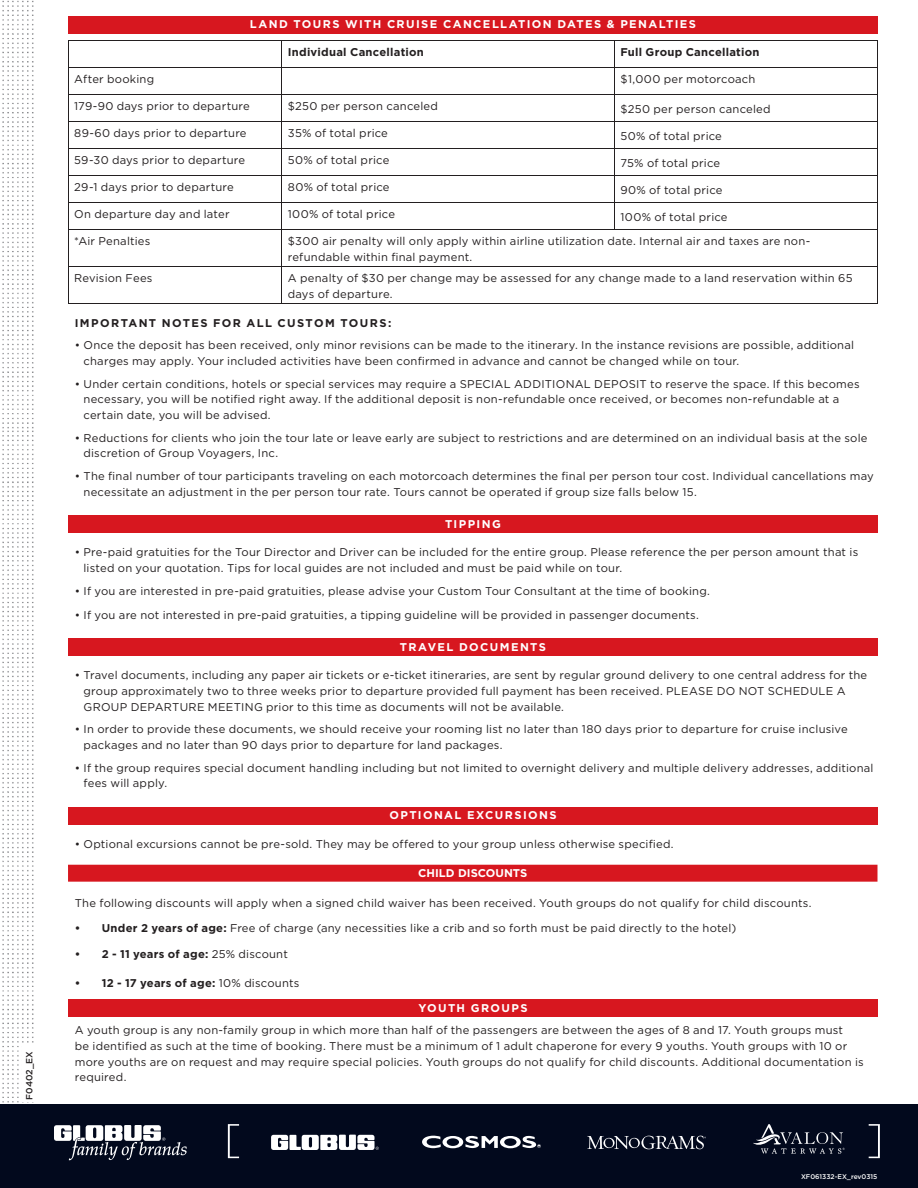
<style>
.page{position:relative;width:918px;height:1188px;background:#fff}
.page>*{position:absolute;margin:0;border:0;box-sizing:border-box;transform-origin:0 0}
.t1{font:11.25px/15.8px "Gotham";letter-spacing:.02em;color:#231f20}
.t2{font:700 11.25px "Gotham";letter-spacing:.025em;color:#231f20}
.t3{font:700 11.25px "Gotham";letter-spacing:.12em;color:#fff}
.t4{font:700 11.25px "Gotham";letter-spacing:.12em;color:#231f20}
.t5{font:700 11.25px "Gotham";color:#fff}
.t6{font:500 9px "Gotham";color:#231f20}
.t7{font:500 6.75px "Gotham";color:#fff}
.s1{font-weight:700}
.s2{font-weight:400}
</style>
<div class="page">
<div style="left:68px;top:16px;width:810px;height:18px;background:#d7171f"></div>
<div style="left:68px;top:515px;width:810px;height:18px;background:#d7171f"></div>
<div style="left:68px;top:638px;width:810px;height:18px;background:#d7171f"></div>
<div style="left:68px;top:807px;width:810px;height:18px;background:#d7171f"></div>
<div style="left:68px;top:999px;width:810px;height:18px;background:#d7171f"></div>
<hr style="left:68px;top:40px;width:214px;height:1px;background:#231f20">
<hr style="left:282px;top:40px;width:333px;height:1px;background:#231f20">
<hr style="left:615px;top:40px;width:263px;height:1px;background:#231f20">
<hr style="left:68px;top:67px;width:214px;height:1px;background:#231f20">
<hr style="left:282px;top:67px;width:333px;height:1px;background:#231f20">
<hr style="left:615px;top:67px;width:263px;height:1px;background:#231f20">
<hr style="left:68px;top:94px;width:214px;height:1px;background:#231f20">
<hr style="left:282px;top:94px;width:333px;height:1px;background:#231f20">
<hr style="left:615px;top:94px;width:263px;height:1px;background:#231f20">
<hr style="left:68px;top:121px;width:214px;height:1px;background:#231f20">
<hr style="left:282px;top:121px;width:333px;height:1px;background:#231f20">
<hr style="left:615px;top:121px;width:263px;height:1px;background:#231f20">
<hr style="left:68px;top:148px;width:214px;height:1px;background:#231f20">
<hr style="left:282px;top:148px;width:333px;height:1px;background:#231f20">
<hr style="left:615px;top:148px;width:263px;height:1px;background:#231f20">
<hr style="left:68px;top:175px;width:214px;height:1px;background:#231f20">
<hr style="left:282px;top:175px;width:333px;height:1px;background:#231f20">
<hr style="left:615px;top:175px;width:263px;height:1px;background:#231f20">
<hr style="left:68px;top:202px;width:214px;height:1px;background:#231f20">
<svg style="left:68px;top:41px;width:1px;height:188px"></svg>
<hr style="left:282px;top:202px;width:333px;height:1px;background:#231f20">
<hr style="left:615px;top:202px;width:263px;height:1px;background:#231f20">
<svg style="left:614px;top:41px;width:1px;height:188px"></svg>
<hr style="left:68px;top:229px;width:214px;height:1px;background:#231f20">
<hr style="left:68px;top:230px;width:1px;height:37px;background:#231f20">
<hr style="left:282px;top:229px;width:333px;height:1px;background:#231f20">
<hr style="left:282px;top:230px;width:1px;height:37px;background:#231f20">
<hr style="left:615px;top:229px;width:263px;height:1px;background:#231f20">
<hr style="left:878px;top:230px;width:1px;height:37px;background:#231f20">
<hr style="left:68px;top:267px;width:214px;height:1px;background:#231f20">
<hr style="left:68px;top:267px;width:1px;height:36px;background:#231f20">
<hr style="left:282px;top:267px;width:333px;height:1px;background:#231f20">
<hr style="left:282px;top:267px;width:1px;height:36px;background:#231f20">
<hr style="left:615px;top:267px;width:263px;height:1px;background:#231f20">
<hr style="left:878px;top:267px;width:1px;height:36px;background:#231f20">
<hr style="left:68px;top:303px;width:214px;height:1px;background:#231f20">
<hr style="left:282px;top:303px;width:333px;height:1px;background:#231f20">
<hr style="left:615px;top:303px;width:263px;height:1px;background:#231f20">
<div style="left:0;top:1105px;width:918px;height:83px;background:#02091d"></div>
<svg style="left:271px;top:1135px;width:108px;height:15px"></svg>
<svg style="left:422px;top:1136px;width:119px;height:12px"></svg>
<svg style="left:753px;top:1124px;width:92px;height:30px"></svg>
<svg style="left:587px;top:1136px;width:119px;height:13px"></svg>
<svg style="left:54px;top:1125px;width:133px;height:35px"></svg>
<img style="left:2px;top:0;width:32px;height:1102px">
<svg style="left:228px;top:1124px;width:11px;height:34px"></svg>
<svg style="left:869px;top:1124px;width:11px;height:34px"></svg>
<div style="left:23px;top:1045px;width:12px;height:57px;background:#fff"></div>
<div style="left:68px;top:865px;width:810px;height:17px;background:#d7171f"></div>
<p class="t6" style="left:24px;top:1100px;width:50px;rotate:-90deg">F0402_EX</p>
<p class="t3" style="left:250px;top:18px;width:448px">LAND TOURS WITH CRUISE CANCELLATION DATES &amp; PENALTIES</p>
<p class="t2" style="left:288px;top:45px;width:138px">Individual Cancellation</p>
<p class="t2" style="left:621px;top:45px;width:141px">Full Group Cancellation</p>
<p class="t1" style="left:74px;top:71px;width:82px">After booking</p>
<p class="t1" style="left:621px;top:71px;width:136px">$1,000 per motorcoach</p>
<p class="t1" style="left:74px;top:98px;width:177px">179-90 days prior to departure</p>
<p class="t1" style="left:288px;top:98px;width:152px">$250 per person canceled</p>
<p class="t1" style="left:621px;top:101px;width:152px">$250 per person canceled</p>
<p class="t1" style="left:74px;top:125px;width:174px">89-60 days prior to departure</p>
<p class="t1" style="left:288px;top:125px;width:102px">35% of total price</p>
<p class="t1" style="left:621px;top:128px;width:103px">50% of total price</p>
<p class="t1" style="left:74px;top:152px;width:172px">59-30 days prior to departure</p>
<p class="t1" style="left:288px;top:152px;width:103px">50% of total price</p>
<p class="t1" style="left:621px;top:155px;width:101px">75% of total price</p>
<p class="t1" style="left:74px;top:179px;width:161px">29-1 days prior to departure</p>
<p class="t1" style="left:288px;top:179px;width:103px">80% of total price</p>
<p class="t1" style="left:621px;top:182px;width:103px">90% of total price</p>
<p class="t1" style="left:74px;top:206px;width:157px">On departure day and later</p>
<p class="t1" style="left:288px;top:206px;width:109px">100% of total price</p>
<p class="t1" style="left:621px;top:209px;width:109px">100% of total price</p>
<p class="t1" style="left:74px;top:233px;width:78px">*Air Penalties</p>
<p class="t1" style="left:288px;top:233px;width:524px">$300 air penalty will only apply within airline utilization date. Internal air and taxes are non&shy;refundable within final payment.</p>
<p class="t1" style="left:74px;top:270px;width:80px">Revision Fees</p>
<p class="t1" style="left:288px;top:270px;width:566px">A penalty of $30 per change may be assessed for any change made to a land reservation within 65 days of departure.</p>
<p class="t4" style="left:75px;top:316px;width:318px">IMPORTANT NOTES FOR ALL CUSTOM TOURS:</p>
<p class="t1" style="left:84px;top:338px;width:772px;text-indent:-9px">• Once the deposit has been received, only minor revisions can be made to the itinerary. In the instance revisions are possible, additional charges may apply. Your included activities have been confirmed in advance and cannot be changed while on tour.</p>
<p class="t1" style="left:84px;top:376px;width:778px;text-indent:-9px">• Under certain conditions, hotels or special services may require a SPECIAL ADDITIONAL DEPOSIT to reserve the space. If this becomes necessary, you will be notified right away. If the additional deposit is non-refundable once received, or becomes non-refundable at a certain date, you will be advised.</p>
<p class="t1" style="left:84px;top:430px;width:786px;text-indent:-9px">• Reductions for clients who join the tour late or leave early are subject to restrictions and are determined on an individual basis at the sole discretion of Group Voyagers, Inc.</p>
<p class="t1" style="left:84px;top:468px;width:792px;text-indent:-9px">• The final number of tour participants traveling on each motorcoach determines the final per person tour cost. Individual cancellations may necessitate an adjustment in the per person tour rate. Tours cannot be operated if group size falls below 15.</p>
<p class="t3" style="left:445px;top:517px;width:57px">TIPPING</p>
<p class="t1" style="left:84px;top:545px;width:776px;text-indent:-9px">• Pre-paid gratuities for the Tour Director and Driver can be included for the entire group. Please reference the per person amount that is listed on your quotation. Tips for local guides are not included and must be paid while on tour.</p>
<p class="t1" style="left:75px;top:583px;width:637px">• If you are interested in pre-paid gratuities, please advise your Custom Tour Consultant at the time of booking.</p>
<p class="t1" style="left:75px;top:607px;width:626px">• If you are not interested in pre-paid gratuities, a tipping guideline will be provided in passenger documents.</p>
<p class="t3" style="left:400px;top:640px;width:148px">TRAVEL DOCUMENTS</p>
<p class="t1" style="left:84px;top:667px;width:785px;text-indent:-9px">• Travel documents, including any paper air tickets or e-ticket itineraries, are sent by regular ground delivery to one central address for the group approximately two to three weeks prior to departure provided full payment has been received. PLEASE DO NOT SCHEDULE A<br>GROUP DEPARTURE MEETING prior to this time as documents will not be available.</p>
<p class="t1" style="left:84px;top:721px;width:766px;text-indent:-9px">• In order to provide these documents, we should receive your rooming list no later than 180 days prior to departure for cruise inclusive packages and no later than 90 days prior to departure for land packages.</p>
<p class="t1" style="left:84px;top:760px;width:791px;text-indent:-9px">• If the group requires special document handling including but not limited to overnight delivery and multiple delivery addresses, additional fees will apply.</p>
<p class="t3" style="left:389px;top:809px;width:169px">OPTIONAL EXCURSIONS</p>
<p class="t1" style="left:75px;top:836px;width:600px">• Optional excursions cannot be pre-sold. They may be offered to your group unless otherwise specified.</p>
<p class="t5" style="left:418px;top:866px;width:110px">CHILD DISCOUNTS</p>
<p class="t1" style="left:75px;top:895px;width:738px">The following discounts will apply when a signed child waiver has been received. Youth groups do not qualify for child discounts.</p>
<p class="t1" style="left:75px;top:920px;width:663px"><span class="s1">• Under 2 years of age:</span> Free of charge (any necessities like a crib and so forth must be paid directly to the hotel)</p>
<p class="t2" style="left:75px;top:947px;width:215px">• 2 - 11 years of age: <span class="s2">25% discount</span></p>
<p class="t2" style="left:75px;top:976px;width:226px">• 12 - 17 years of age: <span class="s2">10% discounts</span></p>
<p class="t3" style="left:418px;top:1001px;width:111px">YOUTH GROUPS</p>
<p class="t1" style="left:75px;top:1022px;width:790px">A youth group is any non-family group in which more than half of the passengers are between the ages of 8 and 17. Youth groups must<br>be identified as such at the time of booking. There must be a minimum of 1 adult chaperone for every 9 youths. Youth groups with 10 or more youths are on request and may require special policies. Youth groups do not qualify for child discounts. Additional documentation is required.</p>
<p class="t7" style="left:801px;top:1172px;width:78px">XF061332-EX_rev0315</p>
</div>
